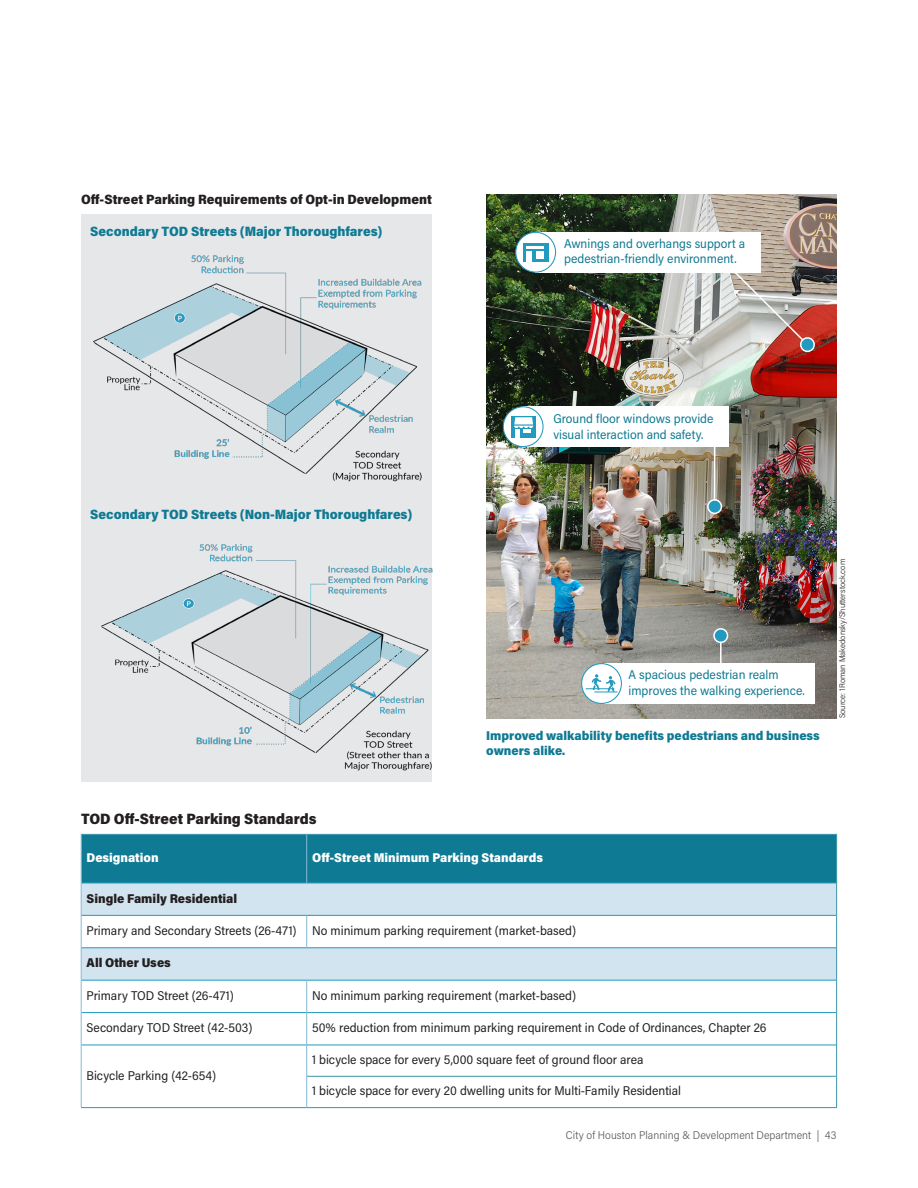
<style>
.page{position:relative;width:918px;height:1188px;background:#fff}
.page>*{position:absolute;margin:0;border:0;box-sizing:border-box;transform-origin:0 0}
.New_body_subhead{font:900 15px "Acumin Pro Semi Cond";color:#231f20}
.New_illustration_sub{font:900 13.5px "Acumin Pro Semi Cond";color:#0f7a93}
.New_illustration_hea{font:900 13.5px "Acumin Pro Semi Cond";color:#231f20}
.New_table_text{font:12.75px "Acumin Pro Semi Cond";color:#231f20}
.New_illustration_tex{font:12.75px/15.8px "Acumin Pro Semi Cond";color:#0f7a93}
.New_photo_caption{font:900 12.75px/15.8px "Acumin Pro Semi Cond";color:#0f7a93}
.New_table_heading{font:900 12.75px "Acumin Pro Semi Cond";color:#fff}
.New_table_subhead{font:900 12.75px "Acumin Pro Semi Cond";color:#231f20}
.t1{font:300 11.25px "Acumin Pro Semi Cond";color:#57585a}
.New_photo_caption-2{font:300 8.25px "Acumin Pro Semi Cond";color:#231f20}
</style>
<div class="page">
<div style="left:82px;top:835px;width:754px;height:48px;background:#0f7a93"></div>
<svg style="left:82px;top:884px;width:754px;height:96px;fill:#d2e4ef"></svg>
<hr style="left:836px;top:883px;width:1px;height:32px;background:#3f95a9">
<hr style="left:836px;top:948px;width:1px;height:32px;background:#3f95a9">
<hr style="left:81px;top:1107px;width:226px;height:1px;background:#3f95a9">
<hr style="left:836px;top:1077px;width:1px;height:30px;background:#3f95a9">
<hr style="left:307px;top:1107px;width:530px;height:1px;background:#3f95a9">
<hr style="left:81px;top:883px;width:226px;height:1px;background:#209abe">
<hr style="left:307px;top:883px;width:529px;height:1px;background:#209abe">
<hr style="left:81px;top:915px;width:226px;height:1px;background:#209abe">
<hr style="left:307px;top:915px;width:529px;height:1px;background:#209abe">
<hr style="left:81px;top:948px;width:226px;height:1px;background:#209abe">
<hr style="left:307px;top:948px;width:529px;height:1px;background:#209abe">
<hr style="left:81px;top:980px;width:226px;height:1px;background:#209abe">
<hr style="left:307px;top:980px;width:529px;height:1px;background:#209abe">
<hr style="left:81px;top:1012px;width:226px;height:1px;background:#209abe">
<hr style="left:307px;top:1012px;width:529px;height:1px;background:#209abe">
<hr style="left:81px;top:1045px;width:226px;height:1px;background:#209abe">
<hr style="left:307px;top:1045px;width:529px;height:1px;background:#209abe">
<hr style="left:81px;top:834px;width:226px;height:1px;background:#3f95a9">
<hr style="left:307px;top:834px;width:530px;height:1px;background:#3f95a9">
<hr style="left:836px;top:835px;width:1px;height:48px;background:#3f95a9">
<hr style="left:836px;top:915px;width:1px;height:33px;background:#3f95a9">
<hr style="left:836px;top:980px;width:1px;height:33px;background:#3f95a9">
<hr style="left:836px;top:1013px;width:1px;height:32px;background:#3f95a9">
<hr style="left:836px;top:1045px;width:1px;height:31px;background:#3f95a9">
<hr style="left:307px;top:1076px;width:530px;height:1px;background:#3f95a9">
<hr style="left:306px;top:835px;width:1px;height:48px;background:#84bad4">
<hr style="left:306px;top:916px;width:1px;height:32px;background:#84bad4">
<hr style="left:306px;top:980px;width:1px;height:33px;background:#84bad4">
<hr style="left:306px;top:1013px;width:1px;height:32px;background:#84bad4">
<hr style="left:306px;top:1076px;width:1px;height:31px;background:#84bad4">
<hr style="left:306px;top:1045px;width:1px;height:31px;background:#84bad4">
<hr style="left:81px;top:835px;width:1px;height:48px;background:#84bad4">
<hr style="left:81px;top:883px;width:1px;height:32px;background:#84bad4">
<hr style="left:81px;top:915px;width:1px;height:33px;background:#84bad4">
<hr style="left:81px;top:948px;width:1px;height:32px;background:#84bad4">
<hr style="left:81px;top:980px;width:1px;height:33px;background:#84bad4">
<hr style="left:81px;top:1013px;width:1px;height:32px;background:#84bad4">
<hr style="left:81px;top:1045px;width:1px;height:31px;background:#84bad4">
<hr style="left:81px;top:1076px;width:1px;height:31px;background:#84bad4">
<div style="left:81px;top:215px;width:351px;height:567px;background:#e6e7e9"></div>
<img style="left:93px;top:255px;width:328px;height:226px">
<img style="left:101px;top:544px;width:332px;height:226px">
<img style="left:486px;top:194px;width:351px;height:524px">
<img style="left:731px;top:269px;width:84px;height:85px">
<div style="left:536px;top:232px;width:225px;height:41px;background:#fff"></div>
<div style="left:516px;top:232px;width:40px;height:40px;background:#fff;border-radius:50%"></div>
<div style="left:515px;top:232px;width:41px;height:41px;border:1px solid #209abe;border-radius:50%"></div>
<div style="left:523px;top:243px;width:26px;height:19px;background:#209abe"></div>
<div style="left:527px;top:251px;width:5px;height:11px;background:#fff"></div>
<svg style="left:527px;top:246px;width:17px;height:12px"></svg>
<div style="left:708px;top:500px;width:13px;height:13px;background:#209abe;border-radius:50%"></div>
<div style="left:707px;top:499px;width:15px;height:15px;border:2px solid #fff;border-radius:50%"></div>
<hr style="left:714px;top:445px;width:1px;height:56px;background:#fff">
<div style="left:523px;top:406px;width:205px;height:41px;background:#fff"></div>
<svg style="left:503px;top:407px;width:40px;height:40px"></svg>
<div style="left:503px;top:406px;width:41px;height:41px;border:1px solid #209abe;border-radius:50%"></div>
<div style="left:511px;top:416px;width:25px;height:21px;background:#209abe"></div>
<div style="left:515px;top:429px;width:5px;height:8px;background:#fff"></div>
<svg style="left:514px;top:417px;width:19px;height:16px"></svg>
<div style="left:714px;top:629px;width:14px;height:13px;background:#209abe;border-radius:50%"></div>
<div style="left:713px;top:628px;width:15px;height:15px;border:2px solid #fff;border-radius:50%"></div>
<hr style="left:720px;top:642px;width:2px;height:47px;background:#fff">
<div style="left:604px;top:663px;width:211px;height:41px;background:#fff"></div>
<div style="left:582px;top:664px;width:39px;height:39px;background:#fff;border-radius:50%"></div>
<div style="left:581px;top:663px;width:41px;height:41px;border:1px solid #209abe;border-radius:50%"></div>
<svg style="left:586px;top:674px;width:31px;height:19px"></svg>
<p class="New_illustration_hea" style="left:81px;top:190px;width:353px">Off-Street Parking Requirements of Opt-in Development</p>
<p class="New_illustration_sub" style="left:90px;top:221px;width:294px">Secondary TOD Streets (Major Thoroughfares)</p>
<p class="New_illustration_tex" style="left:564px;top:235px;width:183px">Awnings and overhangs support a pedestrian-friendly environment.</p>
<p class="New_illustration_tex" style="left:553px;top:410px;width:162px">Ground floor windows provide visual interaction and safety.</p>
<p class="New_illustration_sub" style="left:90px;top:505px;width:324px">Secondary TOD Streets (Non-Major Thoroughfares)</p>
<p class="New_illustration_tex" style="left:629px;top:666px;width:178px">A spacious pedestrian realm improves the walking experience.</p>
<p class="New_photo_caption" style="left:486px;top:727px;width:335px">Improved walkability benefits pedestrians and business owners alike.</p>
<p class="New_photo_caption-2" style="left:837px;top:718px;width:161px;rotate:-90deg">Source: 1Roman Makedonsky/Shutterstock.com</p>
<p class="New_body_subhead" style="left:81px;top:808px;width:237px">TOD Off-Street Parking Standards</p>
<p class="New_table_heading" style="left:87px;top:849px;width:74px">Designation</p>
<p class="New_table_heading" style="left:312px;top:849px;width:232px">Off-Street Minimum Parking Standards</p>
<p class="New_table_subhead" style="left:87px;top:889px;width:152px">Single Family Residential</p>
<p class="New_table_text" style="left:87px;top:922px;width:212px">Primary and Secondary Streets (26-471)</p>
<p class="New_table_text" style="left:312px;top:922px;width:266px">No minimum parking requirement (market-based)</p>
<p class="New_table_subhead" style="left:87px;top:954px;width:86px">All Other Uses</p>
<p class="New_table_text" style="left:87px;top:986px;width:149px">Primary TOD Street (26-471)</p>
<p class="New_table_text" style="left:312px;top:986px;width:266px">No minimum parking requirement (market-based)</p>
<p class="New_table_text" style="left:87px;top:1019px;width:167px">Secondary TOD Street (42-503)</p>
<p class="New_table_text" style="left:312px;top:1019px;width:456px">50% reduction from minimum parking requirement in Code of Ordinances, Chapter 26</p>
<p class="New_table_text" style="left:87px;top:1066px;width:131px">Bicycle Parking (42-654)</p>
<p class="New_table_text" style="left:312px;top:1051px;width:333px">1 bicycle space for every 5,000 square feet of ground floor area</p>
<p class="New_table_text" style="left:312px;top:1082px;width:371px">1 bicycle space for every 20 dwelling units for Multi-Family Residential</p>
<p class="t1" style="left:566px;top:1127px;width:272px">City of Houston Planning &amp; Development Department | 43</p>
</div>
